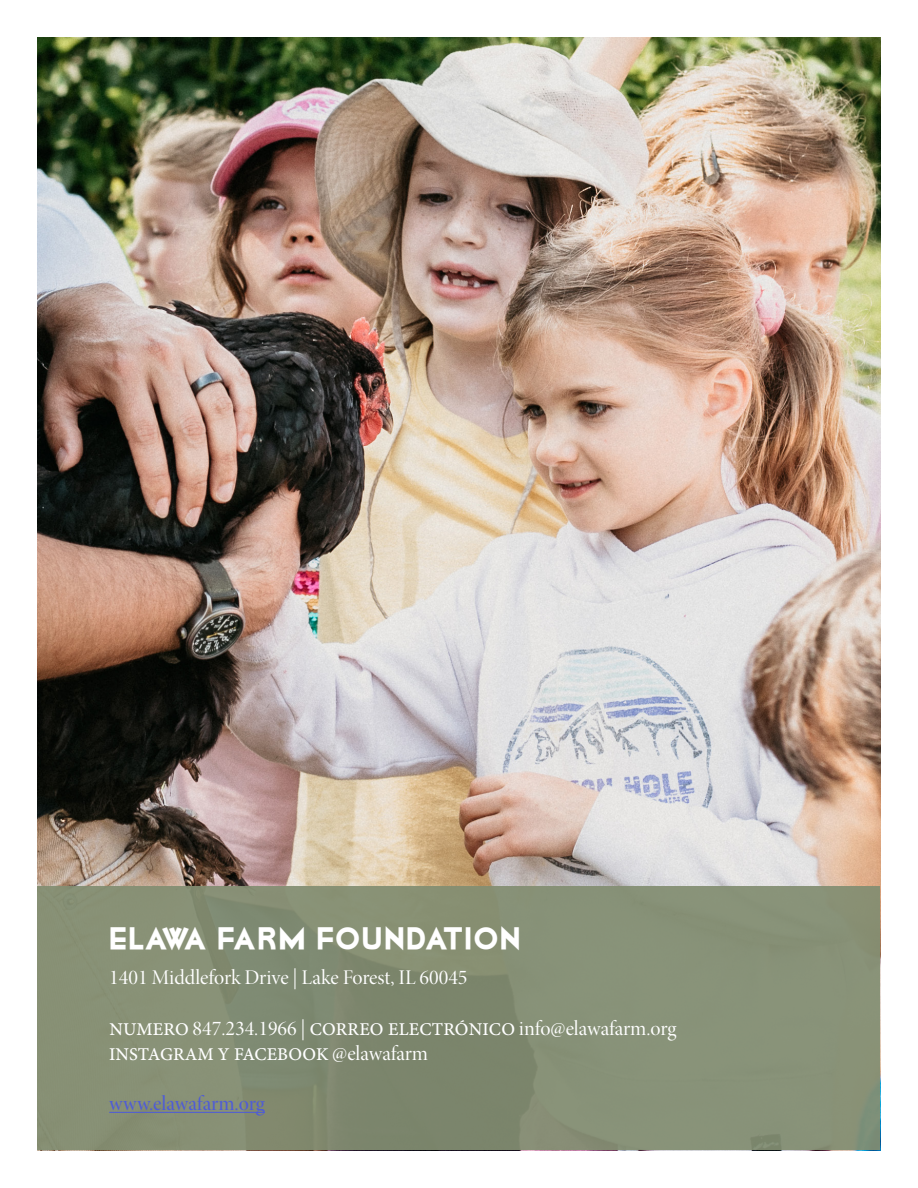
<style>
.page{position:relative;width:918px;height:1188px;background:#fff}
.page>*{position:absolute;margin:0;border:0;box-sizing:border-box;transform-origin:0 0}
.t1{font:29.7px "Lionel Classic";color:#fff}
.t2{font:21px "Minion Pro Disp";color:#fff}
.t3{font:21px "Minion Pro Medium Disp";color:#4f5cd6}
.t4{font:18px "Minion Pro Medium Capt";color:#fff}
.s1{font-family:"Minion Pro Medium Capt";font-size:18px}
.s2{font-family:"Minion Pro Disp";font-size:21px}
</style>
<div class="page">
<img style="left:38px;top:38px;width:842px;height:848px">
<div style="left:38px;top:886px;width:842px;height:264px;background:#838e72"></div>
<hr style="left:109px;top:1112px;width:156px;height:1px;background:#4f5cd6">
<p class="t1" style="left:109px;top:924px;width:414px">ELAWA FARM FOUNDATION</p>
<p class="t2" style="left:109px;top:965px;width:360px">1401 Middlefork Drive | Lake Forest, IL 60045</p>
<p class="t2" style="left:109px;top:1015px;width:569px"><span class="s1">NUMERO</span> 847.234.1966 | <span class="s1">CORREO ELECTRÓNICO</span> info@elawafarm.org</p>
<p class="t4" style="left:109px;top:1042px;width:320px">INSTAGRAM Y FACEBOOK <span class="s2">@elawafarm</span></p>
<p class="t3" style="left:109px;top:1091px;width:157px">www.elawafarm.org</p>
</div>
